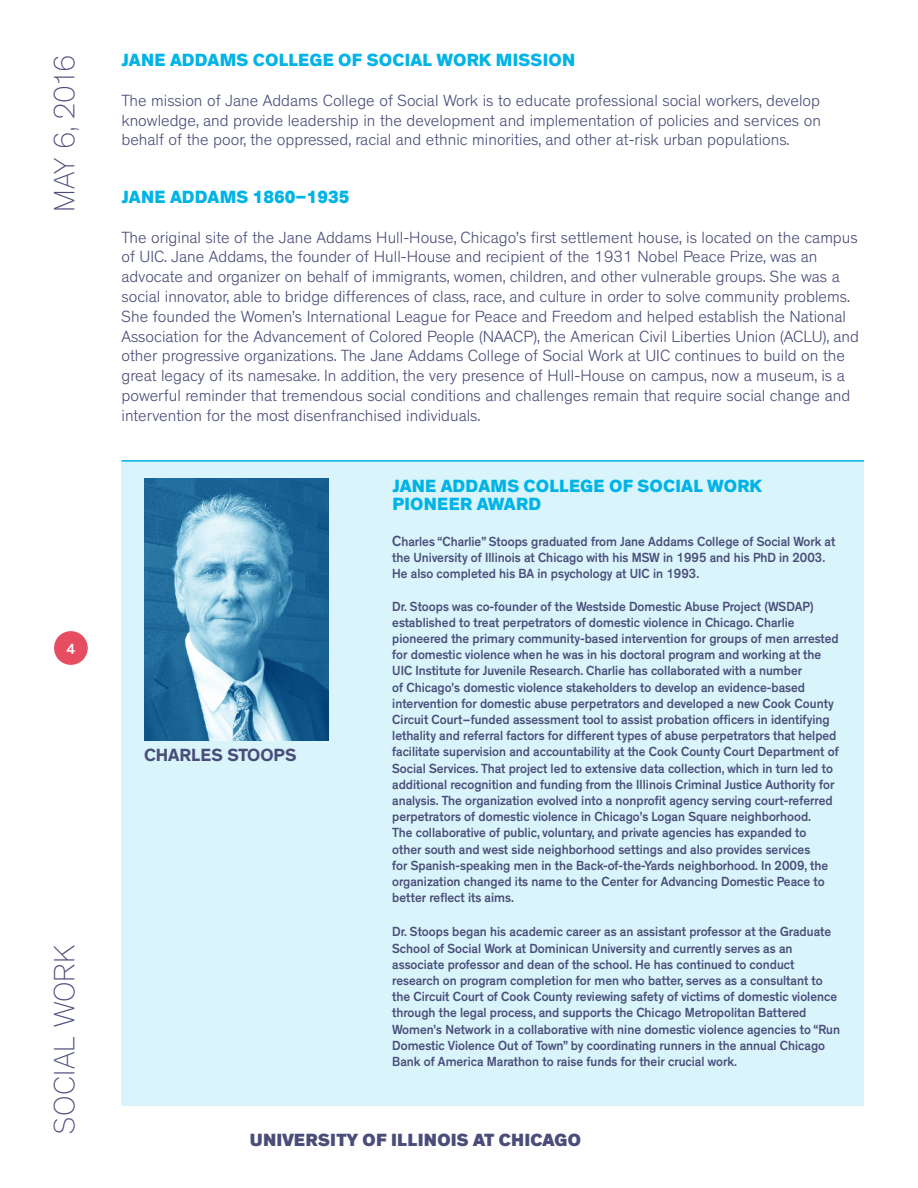
<style>
.page{position:relative;width:918px;height:1188px;background:#fff}
.page>*{position:absolute;margin:0;border:0;box-sizing:border-box;transform-origin:0 0}
.t1{font:100 30px "Theinhardt";letter-spacing:.005em;color:#4a4d79}
.t2{font:800 18px/18px "Theinhardt";letter-spacing:.015em;color:#00b3e6}
.t3{font:900 18px "Theinhardt";letter-spacing:.015em;color:#4a4d79}
.t4{font:700 18px "Theinhardt";color:#4a4d79}
.t5{font:300 16.5px/19.8px "Theinhardt";color:#4a4d79;text-align:justify}
.t6{font:500 15px "Theinhardt";color:#fff}
.t7{font:500 13.5px/16.2px "Theinhardt";color:#4a4d79;scale:.94 1}
.s1{font-size:15px}
</style>
<div class="page">
<div style="left:54px;top:631px;width:34px;height:34px;background:#e64d61;border-radius:50%"></div>
<div style="left:122px;top:461px;width:742px;height:645px;background:#d9f4fb"></div>
<img style="left:144px;top:478px;width:184px;height:262px">
<hr style="left:122px;top:460px;width:742px;height:2px;background:#00b3e6">
<h1 class="t1" style="left:47px;top:212px;width:159px;rotate:-90deg">MAY 6, 2016</h1>
<p class="t6" style="left:66px;top:640px;width:10px">4</p>
<h1 class="t1" style="left:47px;top:1134px;width:190px;rotate:-90deg">SOCIAL WORK</h1>
<h2 class="t2" style="left:122px;top:52px;width:455px">JANE ADDAMS COLLEGE OF SOCIAL WORK MISSION</h2>
<p class="t5" style="left:122px;top:91px;width:701px">The mission of Jane Addams College of Social Work is to educate professional social workers, develop knowledge, and provide leadership in the development and implementation of policies and services on behalf of the poor, the oppressed, racial and ethnic minorities, and other at-risk urban populations.</p>
<h2 class="t2" style="left:122px;top:189px;width:229px">JANE ADDAMS 1860–1935</h2>
<p class="t5" style="left:122px;top:227px;width:739px;text-align:left">The original site of the Jane Addams Hull-House, Chicago’s first settlement house, is located on the campus of UIC. Jane Addams, the founder of Hull-House and recipient of the 1931 Nobel Peace Prize, was an advocate and organizer on behalf of immigrants, women, children, and other vulnerable groups. She was a social innovator, able to bridge differences of class, race, and culture in order to solve community problems.<br>She founded the Women’s International League for Peace and Freedom and helped establish the National Association for the Advancement of Colored People (NAACP), the American Civil Liberties Union (ACLU), and other progressive organizations. The Jane Addams College of Social Work at UIC continues to build on the great legacy of its namesake. In addition, the very presence of Hull-House on campus, now a museum, is a powerful reminder that tremendous social conditions and challenges remain that require social change and intervention for the most disenfranchised individuals.</p>
<h2 class="t4" style="left:144px;top:744px;width:154px">CHARLES STOOPS</h2>
<h2 class="t2" style="left:392px;top:477px;width:371px">JANE ADDAMS COLLEGE OF SOCIAL WORK<br>PIONEER AWARD</h2>
<p class="t7" style="left:392px;top:533px;width:473px"><span class="s1">C</span>harles “Charlie” Stoops graduated from Jane Addams College of Social Work at the University of Illinois at Chicago with his MSW in 1995 and his PhD in 2003.<br>He also completed his BA in psychology at UIC in 1993.</p>
<p class="t7" style="left:392px;top:598px;width:477px">Dr. Stoops was co-founder of the Westside Domestic Abuse Project (WSDAP) established to treat perpetrators of domestic violence in Chicago. Charlie pioneered the primary community-based intervention for groups of men arrested for domestic violence when he was in his doctoral program and working at the UIC Institute for Juvenile Research. Charlie has collaborated with a number<br>of Chicago’s domestic violence stakeholders to develop an evidence-based intervention for domestic abuse perpetrators and developed a new Cook County Circuit Court–funded assessment tool to assist probation officers in identifying lethality and referral factors for different types of abuse perpetrators that helped facilitate supervision and accountability at the Cook County Court Department of Social Services. That project led to extensive data collection, which in turn led to additional recognition and funding from the Illinois Criminal Justice Authority for analysis. The organization evolved into a nonprofit agency serving court-referred perpetrators of domestic violence in Chicago’s Logan Square neighborhood.<br>The collaborative of public, voluntary, and private agencies has expanded to other south and west side neighborhood settings and also provides services<br>for Spanish-speaking men in the Back-of-the-Yards neighborhood. In 2009, the organization changed its name to the Center for Advancing Domestic Peace to better reflect its aims.</p>
<p class="t7" style="left:392px;top:924px;width:478px">Dr. Stoops began his academic career as an assistant professor at the Graduate School of Social Work at Dominican University and currently serves as an associate professor and dean of the school. He has continued to conduct research on program completion for men who batter, serves as a consultant to the Circuit Court of Cook County reviewing safety of victims of domestic violence through the legal process, and supports the Chicago Metropolitan Battered Women’s Network in a collaborative with nine domestic violence agencies to “Run Domestic Violence Out of Town” by coordinating runners in the annual Chicago Bank of America Marathon to raise funds for their crucial work.</p>
<h2 class="t3" style="left:250px;top:1129px;width:333px">UNIVERSITY OF ILLINOIS AT CHICAGO</h2>
</div>
